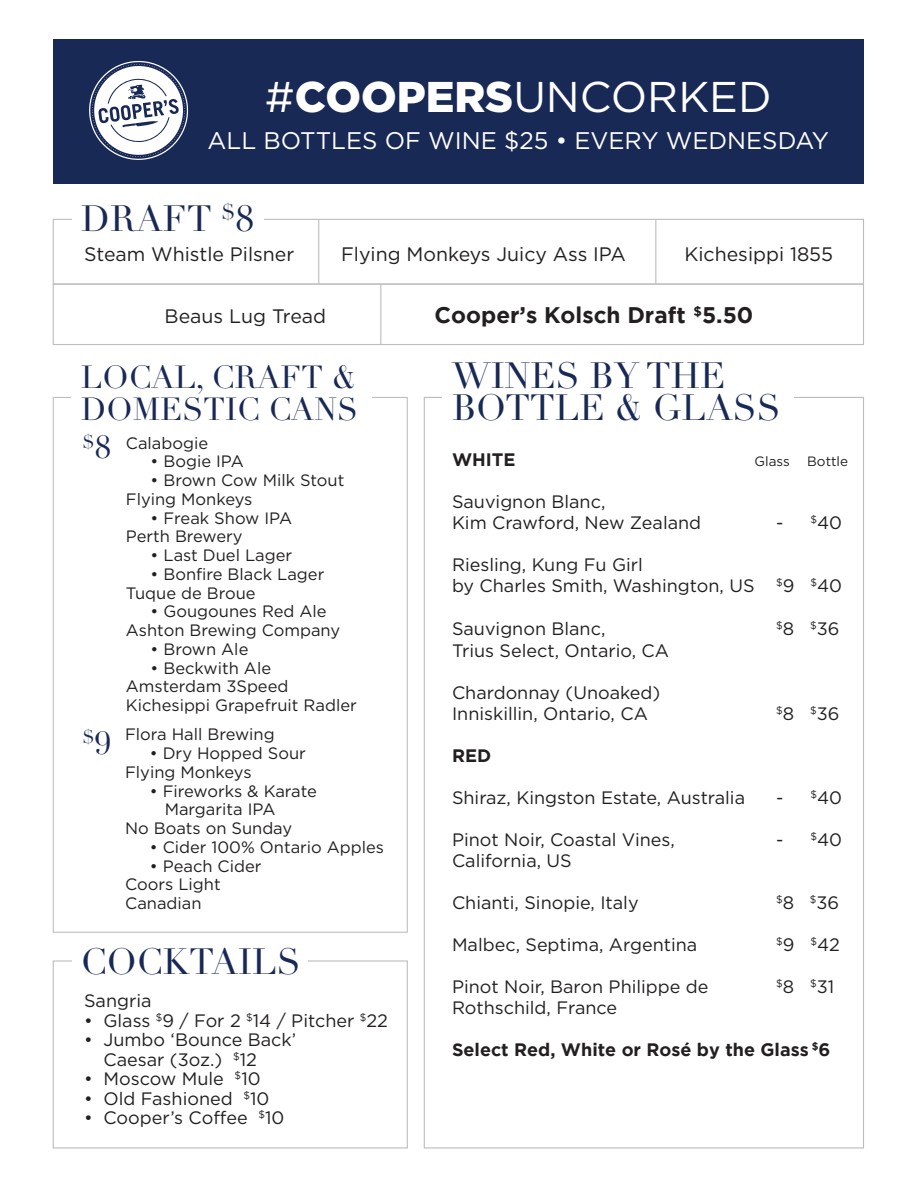
<style>
.page{position:relative;width:918px;height:1188px;background:#fff}
.page>*{position:absolute;margin:0;border:0;box-sizing:border-box;transform-origin:0 0}
.t1{font:43.05px "Gotham";color:#fff}
.t2{font:36px/32.2px "Didot LT Std";color:#192955}
.t3{font:31.5px/32.2px "Didot LT Std";color:#192955}
.t4{font:24px "Gotham";color:#fff}
.t5{font:700 22.5px "Gotham";color:#231f20}
.t6{font:19.5px "Gotham";color:#231f20}
.t7{font:18.3px "Didot LT Std";color:#192955}
.t8{font:18px/21px "Gotham";color:#231f20}
.t9{font:700 18px "Gotham";color:#231f20}
.t10{font:16.5px/18.8px "Gotham";color:#231f20}
.t11{font:13.5px "Gotham";color:#231f20}
.t12{font:10.5px "Gotham";color:#231f20}
.s1{font-weight:900}
.s2{font-size:31.5px}
.s3{font-size:18px}
</style>
<div class="page">
<div style="left:53px;top:39px;width:810px;height:145px;background:#192955"></div>
<div style="left:53px;top:219px;width:811px;height:66px;border:1px solid #bcbdc0"></div>
<div style="left:73px;top:201px;width:191px;height:40px;background:#fff"></div>
<div style="left:53px;top:960px;width:355px;height:189px;border:1px solid #bcbdc0"></div>
<div style="left:73px;top:942px;width:235px;height:40px;background:#fff"></div>
<div style="left:53px;top:284px;width:811px;height:61px;border:1px solid #bcbdc0"></div>
<hr style="left:318px;top:219px;width:1px;height:65px;background:#bcbdc0">
<hr style="left:380px;top:284px;width:1px;height:61px;background:#bcbdc0">
<hr style="left:655px;top:219px;width:1px;height:65px;background:#bcbdc0">
<svg style="left:89px;top:60px;width:100px;height:100px"></svg>
<h1 class="t1" style="left:265px;top:73px;width:508px">#<span class="s1">COOPERS</span>UNCORKED</h1>
<h3 class="t4" style="left:208px;top:127px;width:623px">ALL BOTTLES OF WINE $25 • EVERY WEDNESDAY</h3>
<h2 class="t2" style="left:81px;top:203px;width:175px">DRAFT <sup>$</sup>8</h2>
<p class="t6" style="left:84px;top:243px;width:212px">Steam Whistle Pilsner</p>
<p class="t6" style="left:341px;top:243px;width:286px">Flying Monkeys Juicy Ass IPA</p>
<p class="t6" style="left:684px;top:243px;width:150px">Kichesippi 1855</p>
<p class="t6" style="left:165px;top:306px;width:163px">Beaus Lug Tread</p>
<p class="t5" style="left:435px;top:302px;width:320px">Cooper’s Kolsch Draft <sup>$</sup>5.50</p>
<h3 class="t3" style="left:81px;top:361px;width:279px">LOCAL, CRAFT &amp;<br>DOMESTIC CANS</h3>
<h2 class="t2" style="left:452px;top:360px;width:330px">WINES BY THE<br>BOTTLE &amp; GLASS</h2>
<p class="t7" style="left:83px;top:430px;width:30px">$<span class="s2">8</span></p>
<p class="t10" style="left:126px;top:433px;width:84px">Calabogie</p>
<p class="t10" style="left:151px;top:452px;width:95px">• Bogie IPA</p>
<p class="t10" style="left:126px;top:471px;width:220px;text-indent:25px">• Brown Cow Milk Stout<br>Flying Monkeys</p>
<p class="t10" style="left:126px;top:508px;width:168px;text-indent:25px">• Freak Show IPA<br>Perth Brewery</p>
<p class="t10" style="left:151px;top:546px;width:143px">• Last Duel Lager</p>
<p class="t10" style="left:126px;top:564px;width:200px;text-indent:25px">• Bonfire Black Lager<br>Tuque de Broue</p>
<p class="t10" style="left:126px;top:602px;width:216px;text-indent:25px">• Gougounes Red Ale<br>Ashton Brewing Company</p>
<p class="t10" style="left:151px;top:639px;width:99px">• Brown Ale</p>
<p class="t10" style="left:126px;top:658px;width:232px;text-indent:25px">• Beckwith Ale<br>Amsterdam 3Speed<br>Kichesippi Grapefruit Radler</p>
<p class="t10" style="left:125px;top:725px;width:151px">Flora Hall Brewing</p>
<p class="t10" style="left:125px;top:744px;width:182px;text-indent:25px">• Dry Hopped Sour<br>Flying Monkeys</p>
<p class="t10" style="left:150px;top:781px;width:168px">• Fireworks &amp; Karate</p>
<p class="t10" style="left:165px;top:800px;width:112px">Margarita IPA</p>
<p class="t10" style="left:125px;top:819px;width:169px">No Boats on Sunday</p>
<p class="t10" style="left:150px;top:837px;width:236px">• Cider 100% Ontario Apples</p>
<p class="t10" style="left:125px;top:856px;width:138px;text-indent:25px">• Peach Cider<br>Coors Light<br>Canadian</p>
<p class="t9" style="left:452px;top:449px;width:65px">WHITE</p>
<p class="t8" style="left:452px;top:490px;width:251px">Sauvignon Blanc,<br>Kim Crawford, New Zealand</p>
<p class="t11" style="left:755px;top:453px;width:37px">Glass</p>
<p class="t11" style="left:807px;top:453px;width:42px">Bottle</p>
<p class="t8" style="left:776px;top:511px;width:67px">- <sup>$</sup>40</p>
<p class="t8" style="left:452px;top:553px;width:392px">Riesling, Kung Fu Girl<br>by Charles Smith, Washington, US <sup>$</sup>9 <sup>$</sup>40</p>
<p class="t8" style="left:452px;top:618px;width:155px">Sauvignon Blanc,</p>
<p class="t8" style="left:776px;top:618px;width:65px"><sup>$</sup>8 <sup>$</sup>36</p>
<p class="t8" style="left:452px;top:640px;width:219px">Trius Select, Ontario, CA</p>
<p class="t8" style="left:452px;top:682px;width:210px">Chardonnay (Unoaked)<br>Inniskillin, Ontario, CA</p>
<p class="t8" style="left:776px;top:703px;width:65px"><sup>$</sup>8 <sup>$</sup>36</p>
<p class="t7" style="left:83px;top:726px;width:30px">$<span class="s2">9</span></p>
<p class="t9" style="left:452px;top:745px;width:41px">RED</p>
<p class="t8" style="left:452px;top:787px;width:295px">Shiraz, Kingston Estate, Australia</p>
<p class="t8" style="left:776px;top:787px;width:67px">- <sup>$</sup>40</p>
<p class="t8" style="left:452px;top:829px;width:224px">Pinot Noir, Coastal Vines,</p>
<p class="t8" style="left:776px;top:829px;width:67px">- <sup>$</sup>40</p>
<p class="t8" style="left:452px;top:850px;width:121px">California, US</p>
<p class="t8" style="left:452px;top:892px;width:188px">Chianti, Sinopie, Italy</p>
<p class="t12" style="left:776px;top:893px;width:20px">$<span class="s3">8</span></p>
<p class="t8" style="left:810px;top:892px;width:31px"><sup>$</sup>36</p>
<p class="t8" style="left:452px;top:934px;width:247px">Malbec, Septima, Argentina</p>
<p class="t8" style="left:776px;top:934px;width:66px"><sup>$</sup>9 <sup>$</sup>42</p>
<p class="t8" style="left:452px;top:976px;width:258px">Pinot Noir, Baron Philippe de</p>
<p class="t8" style="left:776px;top:976px;width:60px"><sup>$</sup>8 <sup>$</sup>31</p>
<p class="t8" style="left:452px;top:997px;width:167px">Rothschild, France</p>
<p class="t9" style="left:452px;top:1039px;width:380px">Select Red, White or Rosé by the Glass <sup>$</sup>6</p>
<h2 class="t2" style="left:81px;top:946px;width:221px">COCKTAILS</h2>
<p class="t8" style="left:84px;top:990px;width:69px">Sangria</p>
<p class="t8" style="left:84px;top:1010px;width:305px">• Glass <sup>$</sup>9 / For 2 <sup>$</sup>14 / Pitcher <sup>$</sup>22</p>
<p class="t8" style="left:104px;top:1030px;width:194px;line-height:19.5px;text-indent:-19px">• Jumbo ‘Bounce Back’<br>Caesar (3oz.) <sup>$</sup>12</p>
<p class="t8" style="left:84px;top:1068px;width:178px">• Moscow Mule <sup>$</sup>10</p>
<p class="t8" style="left:84px;top:1088px;width:187px">• Old Fashioned <sup>$</sup>10</p>
<p class="t8" style="left:84px;top:1107px;width:202px">• Cooper’s Coffee <sup>$</sup>10</p>
</div>
